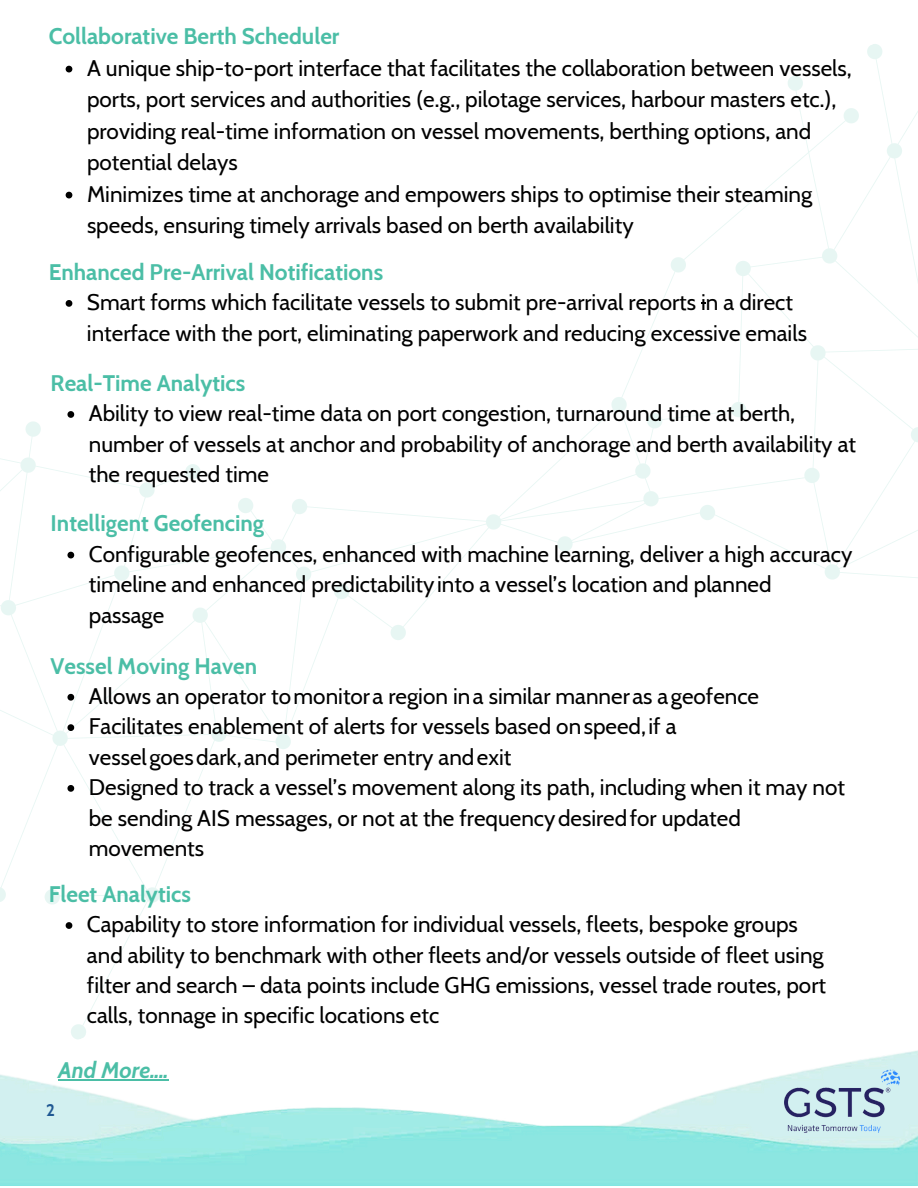
<style>
.page{position:relative;width:918px;height:1188px;background:#fff}
.page>*{position:absolute;margin:0;border:0;box-sizing:border-box;transform-origin:0 0}
.t1{font:22.5px/30.3px "Cabin";color:#000}
.t2{font:700 22.5px "Cabin";color:#4bbea6}
.t3{font:italic 700 22.5px "Cabin";color:#4bbea6}
.t4{font:700 16.65px "Cabin";color:#205993}
</style>
<div class="page">
<img style="left:0;top:1050px;width:918px;height:136px">
<svg style="left:71px;top:1032px;width:15px;height:8px"></svg>
<svg style="left:229px;top:553px;width:118px;height:196px"></svg>
<svg style="left:236px;top:498px;width:73px;height:59px"></svg>
<svg style="left:0;top:464px;width:229px;height:568px"></svg>
<svg style="left:383px;top:44px;width:535px;height:596px"></svg>
<svg style="left:743px;top:405px;width:26px;height:203px"></svg>
<svg style="left:769px;top:405px;width:149px;height:225px"></svg>
<svg style="left:551px;top:115px;width:367px;height:290px"></svg>
<svg style="left:67px;top:552px;width:7px;height:6px"></svg>
<svg style="left:67px;top:694px;width:7px;height:7px"></svg>
<svg style="left:0;top:724px;width:74px;height:183px"></svg>
<svg style="left:66px;top:922px;width:6px;height:7px"></svg>
<hr style="left:58px;top:1079px;width:110px;height:1px;background:#4bbea6">
<svg style="left:66px;top:300px;width:6px;height:7px"></svg>
<svg style="left:67px;top:411px;width:7px;height:7px"></svg>
<svg style="left:66px;top:66px;width:6px;height:6px"></svg>
<svg style="left:66px;top:192px;width:6px;height:6px"></svg>
<img style="left:784px;top:1069px;width:115px;height:63px">
<h1 class="t2" style="left:49px;top:23px;width:292px">Collaborative Berth Scheduler</h1>
<p class="t1" style="left:87px;top:52px;width:766px;line-height:31.5px">A unique ship-to-port interface that facilitates the collaboration between vessels, ports, port services and authorities (e.g., pilotage services, harbour masters etc.), providing real-time information on vessel movements, berthing options, and potential delays</p>
<p class="t1" style="left:87px;top:178px;width:727px;line-height:31.5px">Minimizes time at anchorage and empowers ships to optimise their steaming speeds, ensuring timely arrivals based on berth availability</p>
<p class="t2" style="left:49px;top:258px;width:336px">Enhanced Pre-Arrival Notifications</p>
<p class="t1" style="left:87px;top:287px;width:722px">Smart forms which facilitate vessels to submit pre-arrival reports in a direct interface with the port, eliminating paperwork and reducing excessive emails</p>
<p class="t2" style="left:51px;top:369px;width:196px">Real-Time Analytics</p>
<p class="t1" style="left:89px;top:398px;width:769px">Ability to view real-time data on port congestion, turnaround time at berth, number of vessels at anchor and probability of anchorage and berth availability at the requested time</p>
<h1 class="t2" style="left:51px;top:510px;width:215px">Intelligent Geofencing</h1>
<p class="t1" style="left:89px;top:539px;width:765px">Configurable geofences, enhanced with machine learning, deliver a high accuracy timeline and enhanced predictabilityinto a vessel’s location and planned passage</p>
<p class="t2" style="left:51px;top:652px;width:208px">Vessel Moving Haven</p>
<h1 class="t1" style="left:89px;top:681px;width:672px">Allows an operator tomonitora region ina similar manneras ageofence</h1>
<p class="t1" style="left:89px;top:711px;width:589px">Facilitates enablement of alerts for vessels based onspeed, if a vesselgoesdark,and perimeter entry andexit</p>
<h1 class="t1" style="left:89px;top:772px;width:758px">Designed to track a vessel’s movement along its path, including when it may not be sending AIS messages, or not at the frequencydesiredfor updated movements</h1>
<h1 class="t2" style="left:49px;top:880px;width:144px">Fleet Analytics</h1>
<p class="t1" style="left:87px;top:909px;width:741px">Capability to store information for individual vessels, fleets, bespoke groups and ability to benchmark with other fleets and/or vessels outside of fleet using filter and search – data points include GHG emissions, vessel trade routes, port calls, tonnage in specific locations etc</p>
<h1 class="t3" style="left:58px;top:1056px;width:112px">And More....</h1>
<p class="t4" style="left:46px;top:1100px;width:10px">2</p>
</div>
